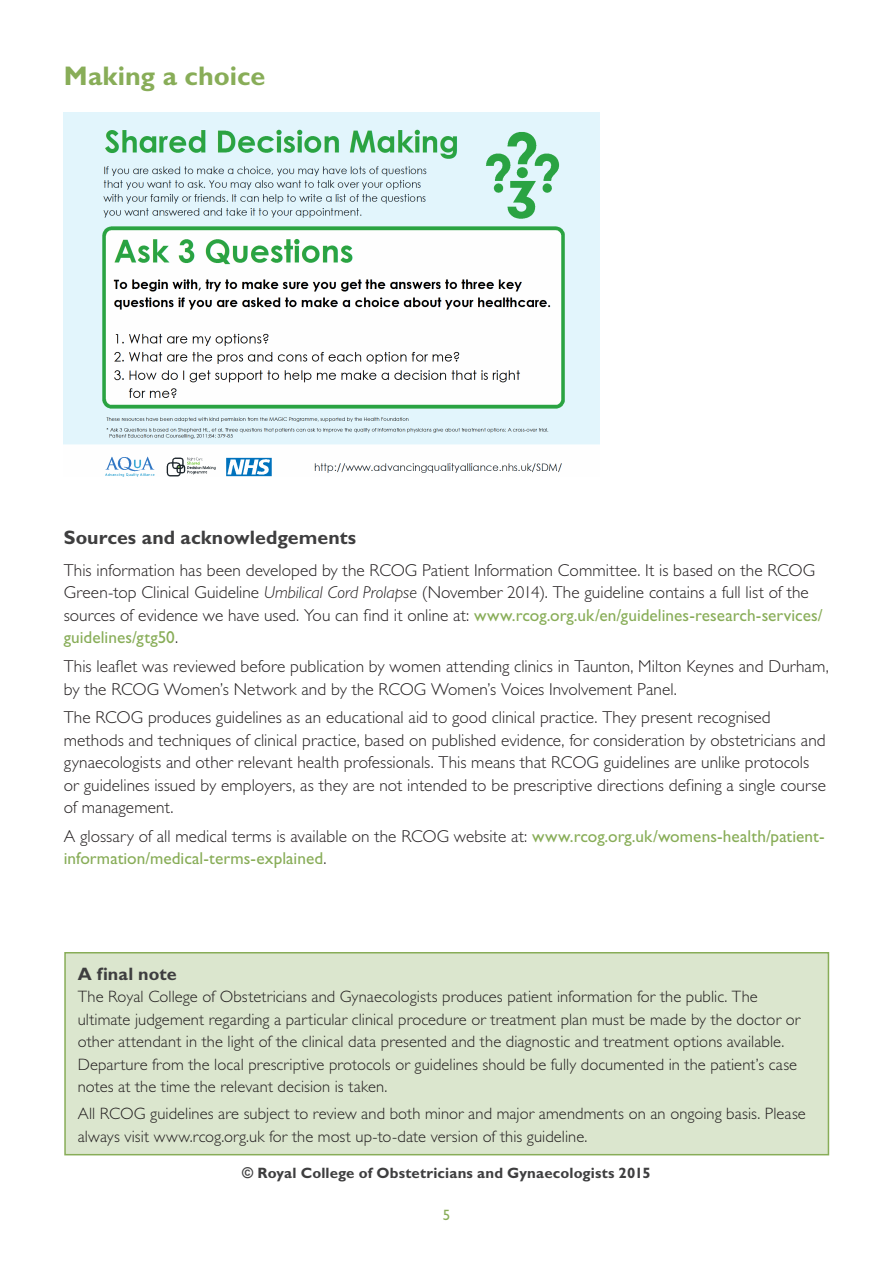
<style>
.page{position:relative;width:893px;height:1263px;background:#fff}
.page>*{position:absolute;margin:0;border:0;box-sizing:border-box;transform-origin:0 0}
.PI_A_head{font:700 27px "Gill Sans";color:#88ad58}
.PI_C_head{font:700 19.5px "Gill Sans";letter-spacing:.005em;color:#3e3e3f}
.t1{font:700 18px "Gill Sans";color:#3e3e3f}
.PI_Sources_text{font:300 17.25px/22.5px "Gill Sans";letter-spacing:.005em;color:#231f20}
.PI_Sources_text-2{font:17.25px/22.5px "Gill Sans";letter-spacing:.005em;color:#88ad58}
.t2{font:300 16.5px/22.5px "Gill Sans";letter-spacing:.005em;color:#231f20}
.PI_copyright_line{font:700 15px "Gill Sans";letter-spacing:.01em;color:#3e3e3f}
.t3{font:15px "Gill Sans";color:#88ad58}
.s1{font-style:italic}
.s2{font-weight:400;color:#88ad58}
.s3{font-weight:300;color:#231f20}
</style>
<div class="page">
<div style="left:65px;top:953px;width:763px;height:202px;background:#dbe6ce"></div>
<div style="left:64px;top:952px;width:765px;height:203px;border:2px solid #88ad58"></div>
<img style="left:64px;top:113px;width:536px;height:363px">
<p class="PI_A_head" style="left:64px;top:60px;width:203px">Making a choice</p>
<p class="PI_C_head" style="left:64px;top:526px;width:294px">Sources and acknowledgements</p>
<p class="PI_Sources_text" style="left:64px;top:559px;width:760px">This information has been developed by the RCOG Patient Information Committee. It is based on the RCOG Green-top Clinical Guideline <span class="s1">Umbilical Cord Prolapse</span> (November 2014). The guideline contains a full list of the sources of evidence we have used. You can find it online at: <span class="s2">www.rcog.org.uk/en/guidelines-research-services/ guidelines/gtg50</span>.</p>
<p class="PI_Sources_text" style="left:64px;top:655px;width:766px">This leaflet was reviewed before publication by women attending clinics in Taunton, Milton Keynes and Durham, by the RCOG Women’s Network and by the RCOG Women’s Voices Involvement Panel.</p>
<p class="PI_Sources_text" style="left:64px;top:706px;width:764px">The RCOG produces guidelines as an educational aid to good clinical practice. They present recognised methods and techniques of clinical practice, based on published evidence, for consideration by obstetricians and gynaecologists and other relevant health professionals. This means that RCOG guidelines are unlike protocols or guidelines issued by employers, as they are not intended to be prescriptive directions defining a single course of management.</p>
<p class="PI_Sources_text-2" style="left:64px;top:824px;width:762px"><span class="s3">A glossary of all medical terms is available on the RCOG website at:</span> www.rcog.org.uk/womens-health/patient&shy;information/medical-terms-explained<span class="s3">.</span></p>
<p class="t1" style="left:78px;top:963px;width:100px">A final note</p>
<p class="t2" style="left:78px;top:986px;width:724px">The Royal College of Obstetricians and Gynaecologists produces patient information for the public. The ultimate judgement regarding a particular clinical procedure or treatment plan must be made by the doctor or other attendant in the light of the clinical data presented and the diagnostic and treatment options available.<br>Departure from the local prescriptive protocols or guidelines should be fully documented in the patient’s case notes at the time the relevant decision is taken.</p>
<p class="t2" style="left:78px;top:1103px;width:729px">All RCOG guidelines are subject to review and both minor and major amendments on an ongoing basis. Please always visit www.rcog.org.uk for the most up-to-date version of this guideline.</p>
<p class="PI_copyright_line" style="left:242px;top:1164px;width:410px">© Royal College of Obstetricians and Gynaecologists 2015</p>
<p class="t3" style="left:443px;top:1207px;width:9px">5</p>
</div>
